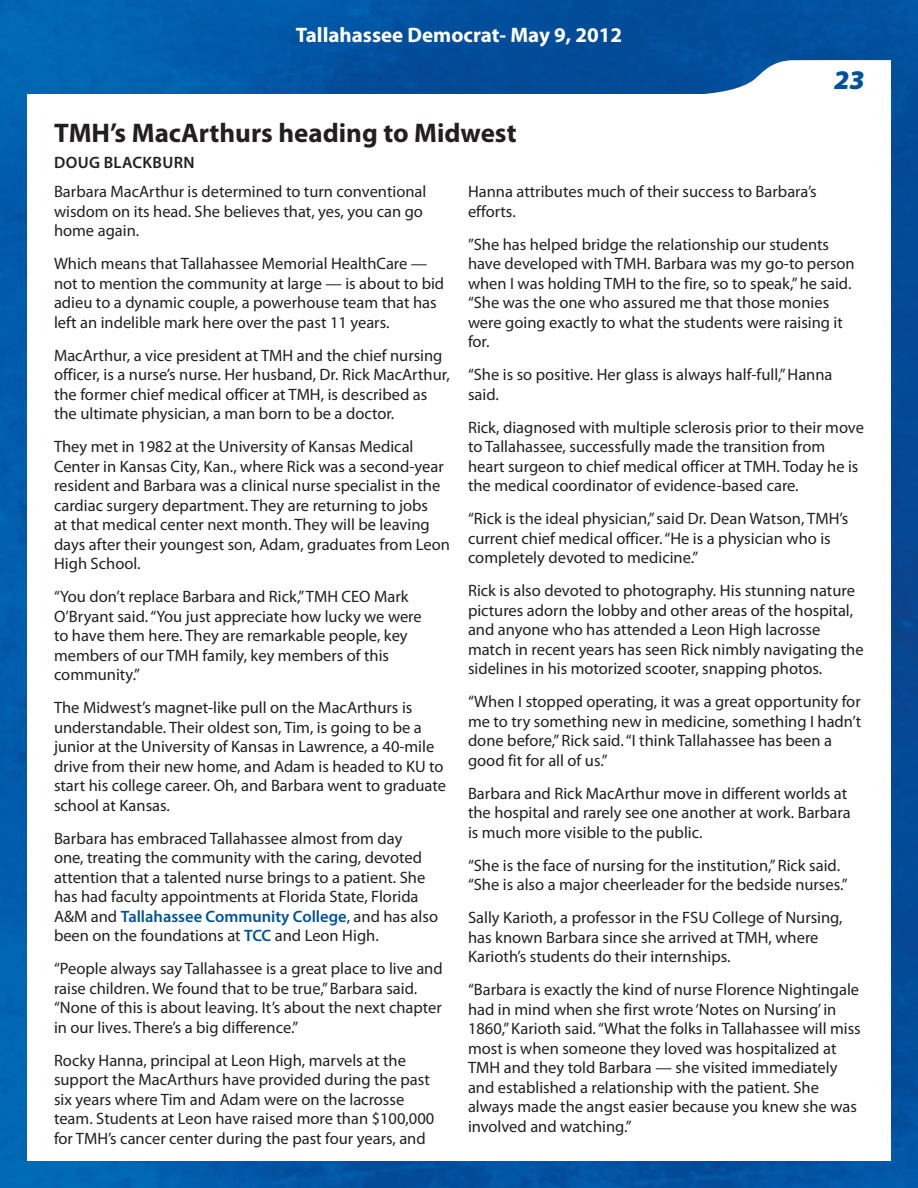
<style>
.page{position:relative;width:918px;height:1188px;background:#fff}
.page>*{position:absolute;margin:0;border:0;box-sizing:border-box;transform-origin:0 0}
.H1_Titles{font:700 27px "Myriad Pro";color:#231f20}
.t1{font:900 27px "Myriad Pro";color:#01529b}
.Page_ID{font:700 21px "Myriad Pro";color:#fff}
.Main_Content{font:16.5px/19.5px "Myriad Pro";color:#231f20}
.t2{font:600 16.5px "Myriad Pro";letter-spacing:.02em;color:#231f20}
.s1{font-weight:600;color:#01529b}
</style>
<div class="page">
<img style="left:0;top:0;width:918px;height:1188px">
<div style="left:27px;top:94px;width:864px;height:1067px;background:#fff"></div>
<svg style="left:626px;top:60px;width:265px;height:34px"></svg>
<p class="Page_ID" style="left:296px;top:22px;width:328px">Tallahassee Democrat- May 9, 2012</p>
<h1 class="t1" style="left:833px;top:65px;width:36px">23</h1>
<p class="H1_Titles" style="left:54px;top:115px;width:464px">TMH’s MacArthurs heading to Midwest</p>
<p class="t2" style="left:54px;top:152px;width:142px">DOUG BLACKBURN</p>
<p class="Main_Content" style="left:54px;top:182px;width:374px">Barbara MacArthur is determined to turn conventional wisdom on its head. She believes that, yes, you can go home again.</p>
<p class="Main_Content" style="left:54px;top:254px;width:392px">Which means that Tallahassee Memorial HealthCare — not to mention the community at large — is about to bid adieu to a dynamic couple, a powerhouse team that has left an indelible mark here over the past 11 years.</p>
<p class="Main_Content" style="left:54px;top:345px;width:397px">MacArthur, a vice president at TMH and the chief nursing officer, is a nurse’s nurse. Her husband, Dr. Rick MacArthur, the former chief medical officer at TMH, is described as the ultimate physician, a man born to be a doctor.</p>
<p class="Main_Content" style="left:54px;top:437px;width:397px">They met in 1982 at the University of Kansas Medical Center in Kansas City, Kan., where Rick was a second-year resident and Barbara was a clinical nurse specialist in the cardiac surgery department. They are returning to jobs<br>at that medical center next month. They will be leaving days after their youngest son, Adam, graduates from Leon High School.</p>
<p class="Main_Content" style="left:54px;top:587px;width:369px">“You don’t replace Barbara and Rick,”TMH CEO Mark O’Bryant said.“You just appreciate how lucky we were to have them here. They are remarkable people, key members of our TMH family, key members of this community.”</p>
<p class="Main_Content" style="left:54px;top:698px;width:394px">The Midwest’s magnet-like pull on the MacArthurs is understandable. Their oldest son, Tim, is going to be a junior at the University of Kansas in Lawrence, a 40-mile drive from their new home, and Adam is headed to KU to start his college career. Oh, and Barbara went to graduate school at Kansas.</p>
<p class="Main_Content" style="left:54px;top:828px;width:386px">Barbara has embraced Tallahassee almost from day<br>one, treating the community with the caring, devoted attention that a talented nurse brings to a patient. She has had faculty appointments at Florida State, Florida A&amp;M and <span class="s1">Tallahassee Community College</span>, and has also been on the foundations at <span class="s1">TCC</span> and Leon High.</p>
<p class="Main_Content" style="left:54px;top:959px;width:390px">“People always say Tallahassee is a great place to live and raise children. We found that to be true,”Barbara said. “None of this is about leaving. It’s about the next chapter in our lives. There’s a big difference.”</p>
<p class="Main_Content" style="left:54px;top:1050px;width:382px">Rocky Hanna, principal at Leon High, marvels at the support the MacArthurs have provided during the past six years where Tim and Adam were on the lacrosse team. Students at Leon have raised more than $100,000 for TMH’s cancer center during the past four years, and</p>
<p class="Main_Content" style="left:468px;top:182px;width:350px">Hanna attributes much of their success to Barbara’s efforts.</p>
<p class="Main_Content" style="left:468px;top:234px;width:388px">”She has helped bridge the relationship our students have developed with TMH. Barbara was my go-to person when I was holding TMH to the fire, so to speak,”he said. “She was the one who assured me that those monies were going exactly to what the students were raising it for.</p>
<p class="Main_Content" style="left:468px;top:365px;width:366px">“She is so positive. Her glass is always half-full,”Hanna said.</p>
<p class="Main_Content" style="left:468px;top:417px;width:397px">Rick, diagnosed with multiple sclerosis prior to their move to Tallahassee, successfully made the transition from heart surgeon to chief medical officer at TMH. Today he is the medical coordinator of evidence-based care.</p>
<p class="Main_Content" style="left:468px;top:509px;width:382px">“Rick is the ideal physician,”said Dr. Dean Watson, TMH’s current chief medical officer.“He is a physician who is completely devoted to medicine.”</p>
<p class="Main_Content" style="left:468px;top:581px;width:397px">Rick is also devoted to photography. His stunning nature pictures adorn the lobby and other areas of the hospital, and anyone who has attended a Leon High lacrosse match in recent years has seen Rick nimbly navigating the sidelines in his motorized scooter, snapping photos.</p>
<p class="Main_Content" style="left:468px;top:692px;width:395px">“When I stopped operating, it was a great opportunity for me to try something new in medicine, something I hadn’t done before,”Rick said.“I think Tallahassee has been a good fit for all of us.”</p>
<p class="Main_Content" style="left:468px;top:783px;width:384px">Barbara and Rick MacArthur move in different worlds at the hospital and rarely see one another at work. Barbara is much more visible to the public.</p>
<p class="Main_Content" style="left:468px;top:855px;width:381px">“She is the face of nursing for the institution,”Rick said. “She is also a major cheerleader for the bedside nurses.”</p>
<p class="Main_Content" style="left:468px;top:908px;width:376px">Sally Karioth, a professor in the FSU College of Nursing, has known Barbara since she arrived at TMH, where<br>Karioth’s students do their internships.</p>
<p class="Main_Content" style="left:468px;top:980px;width:394px">“Barbara is exactly the kind of nurse Florence Nightingale had in mind when she first wrote ‘Notes on Nursing’ in 1860,”Karioth said.“What the folks in Tallahassee will miss most is when someone they loved was hospitalized at TMH and they told Barbara — she visited immediately and established a relationship with the patient. She always made the angst easier because you knew she was involved and watching.”</p>
</div>
